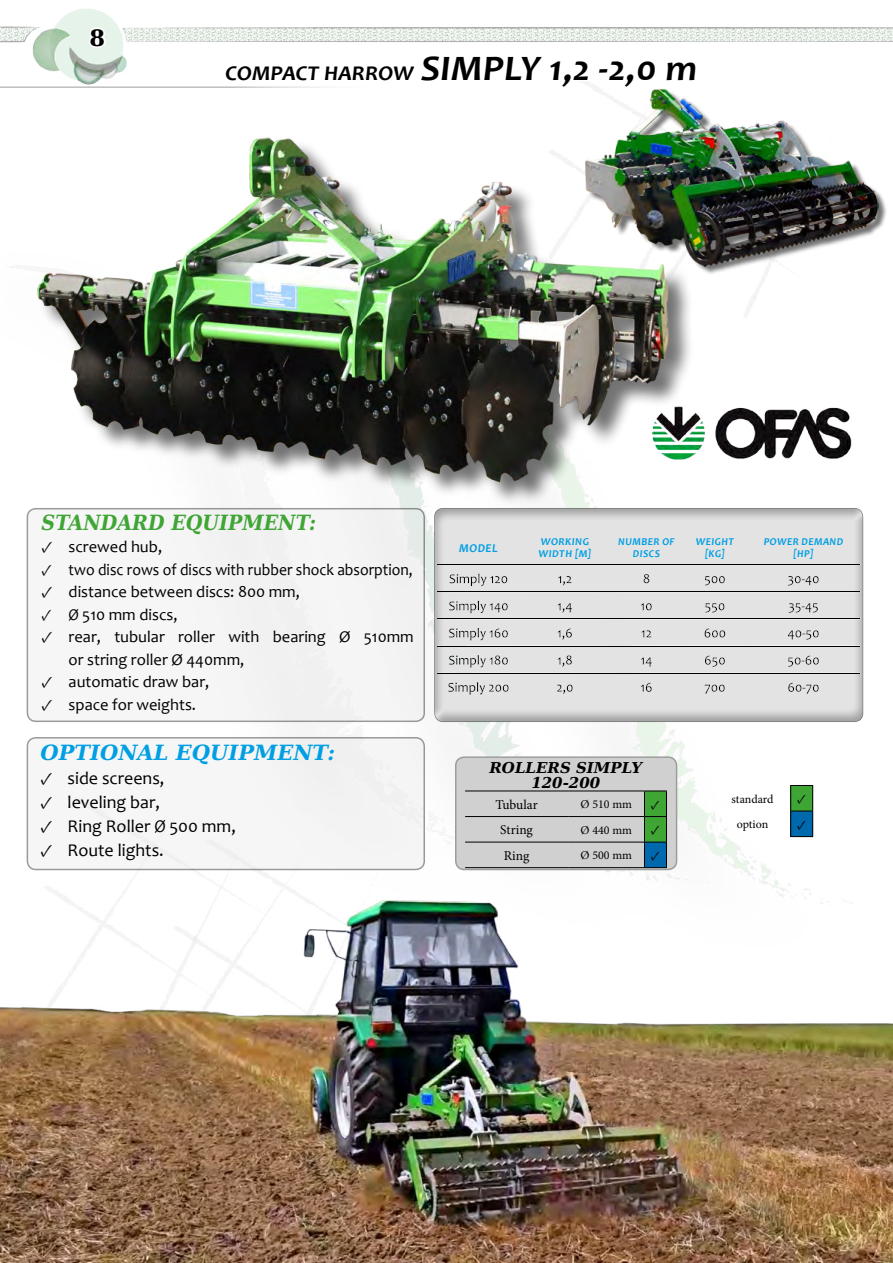
<style>
.page{position:relative;width:893px;height:1263px;background:#fff}
.page>*{position:absolute;margin:0;border:0;box-sizing:border-box;transform-origin:0 0}
.t1{font:italic 700 36px "Candara";color:#000;scale:1.08 1}
.t2{font:700 22.5px "DejaVu Serif";color:#000}
.t3{font:italic 700 21px "DejaVu Serif";color:#3fa535;scale:.91 1}
.t4{font:italic 700 21px "DejaVu Serif";color:#009fe3}
.t5{font:18px "Candara";color:#000}
.t6{font:16.5px/22.5px "Candara";color:#000}
.t7{font:16.5px "Candara";color:#000;scale:.94 1}
.t8{font:16.5px "Candara";color:#000;scale:.91 1}
.t9{font:italic 700 15px/15px "DejaVu Serif";color:#000;text-align:center}
.t10{font:13.5px "Minion Pro";color:#000}
.t11{font:13.2px "Minion Pro";color:#000}
.t12{font:12px "Minion Pro";color:#000}
.t13{font:italic 700 12px "Candara";letter-spacing:.04em;color:#009fe3}
.t14{font:italic 700 10.5px/12.6px "Candara";letter-spacing:.04em;color:#009fe3;text-align:center}
.s1{font-size:21px}
.s2{font-family:"Minion Pro"}
</style>
<div class="page">
<img style="left:0;top:9px;width:893px;height:876px">
<svg style="left:82px;top:25px;width:31px;height:26px"></svg>
<hr style="left:0;top:86px;width:389px;height:2px;background:#aeaeae">
<svg style="left:223px;top:53px;width:475px;height:37px"></svg>
<div style="left:39px;top:140px;width:655px;height:367px;background:#000;opacity:.55"></div>
<img style="left:27px;top:130px;width:672px;height:362px">
<div style="left:588px;top:91px;width:300px;height:184px;background:#000;opacity:.55"></div>
<img style="left:586px;top:89px;width:292px;height:177px">
<div style="left:423px;top:499px;width:452px;height:223px;background:#000;opacity:.3"></div>
<div style="left:456px;top:757px;width:221px;height:112px;background:#d0d0d0;border-radius:9px"></div>
<hr style="left:465px;top:790px;width:103px;height:1px;background:#000">
<hr style="left:568px;top:790px;width:76px;height:1px;background:#000">
<hr style="left:465px;top:816px;width:103px;height:1px;background:#000">
<hr style="left:568px;top:816px;width:76px;height:1px;background:#000">
<hr style="left:465px;top:842px;width:103px;height:1px;background:#000">
<hr style="left:568px;top:842px;width:76px;height:1px;background:#000">
<svg style="left:644px;top:790px;width:23px;height:77px;background:#267f52"></svg>
<div style="left:455px;top:756px;width:222px;height:114px;border:2px solid #9d9d9c;border-radius:9px"></div>
<svg style="left:790px;top:785px;width:23px;height:52px"></svg>
<div style="left:27px;top:509px;width:397px;height:212px;background:#f5f5f5;border-radius:9px"></div>
<div style="left:27px;top:508px;width:398px;height:214px;border:2px solid #000;border-radius:9px"></div>
<img style="left:650px;top:396px;width:202px;height:72px">
<div style="left:27px;top:738px;width:397px;height:131px;background:#f6f6f6;border-radius:9px"></div>
<div style="left:27px;top:737px;width:398px;height:133px;border:2px solid #000;border-radius:9px"></div>
<img style="left:0;top:885px;width:893px;height:378px">
<h2 class="t2" style="left:90px;top:20px;width:17px">8</h2>
<h1 class="t1" style="left:226px;top:45px;width:438px"><span class="s1">COMPACT HARROW</span> SIMPLY 1,2 -2,0 m</h1>
<p class="t3" style="left:42px;top:506px;width:303px">STANDARD EQUIPMENT:</p>
<p class="t6" style="left:42px;top:536px;width:122px"><span class="s2">✓</span> screwed hub,</p>
<p class="t7" style="left:42px;top:559px;width:396px"><span class="s2">✓</span> two disc rows of discs with rubber shock absorption,</p>
<p class="t6" style="left:42px;top:581px;width:260px"><span class="s2">✓</span> distance between discs: 800 mm,</p>
<p class="t8" style="left:42px;top:604px;width:151px"><span class="s2">✓</span> Ø 510 mm discs,</p>
<p class="t6" style="left:69px;top:626px;width:347px;text-indent:-27px"><span class="s2">✓</span> rear, tubular roller with bearing Ø 510mm or string roller Ø 440mm,</p>
<p class="t6" style="left:42px;top:671px;width:169px"><span class="s2">✓</span> automatic draw bar,</p>
<p class="t6" style="left:42px;top:693px;width:156px"><span class="s2">✓</span> space for weights.</p>
<p class="t4" style="left:41px;top:735px;width:296px">OPTIONAL EQUIPMENT:</p>
<p class="t5" style="left:41px;top:766px;width:125px"><span class="s2">✓</span> side screens,</p>
<p class="t5" style="left:41px;top:790px;width:121px"><span class="s2">✓</span> leveling bar,</p>
<p class="t5" style="left:41px;top:814px;width:197px"><span class="s2">✓</span> Ring Roller Ø 500 mm,</p>
<p class="t5" style="left:41px;top:838px;width:125px"><span class="s2">✓</span> Route lights.</p>
<p class="t13" style="left:459px;top:540px;width:40px">MODEL</p>
<p class="t14" style="left:538px;top:535px;width:54px;text-align:left">WORKING<br>WIDTH [M]</p>
<p class="t14" style="left:618px;top:535px;width:58px">NUMBER OF<br>DISCS</p>
<p class="t14" style="left:696px;top:535px;width:40px">WEIGHT [KG]</p>
<p class="t14" style="left:764px;top:535px;width:81px">POWER DEMAND [HP]</p>
<p class="t9" style="left:489px;top:759px;width:154px">ROLLERS SIMPLY<br>120-200</p>
<p class="t10" style="left:495px;top:795px;width:44px">Tubular</p>
<p class="t12" style="left:581px;top:796px;width:53px">Ø 510 mm</p>
<p class="t11" style="left:651px;top:795px;width:11px">✓</p>
<p class="t10" style="left:500px;top:821px;width:34px">String</p>
<p class="t12" style="left:581px;top:822px;width:53px">Ø 440 mm</p>
<p class="t11" style="left:651px;top:821px;width:11px">✓</p>
<p class="t10" style="left:504px;top:846px;width:27px">Ring</p>
<p class="t12" style="left:581px;top:847px;width:53px">Ø 500 mm</p>
<p class="t11" style="left:651px;top:847px;width:11px">✓</p>
<p class="t12" style="left:732px;top:791px;width:43px">standard</p>
<p class="t11" style="left:797px;top:790px;width:11px">✓</p>
<p class="t12" style="left:737px;top:816px;width:33px">option</p>
<p class="t11" style="left:797px;top:815px;width:11px">✓</p>
</div>
